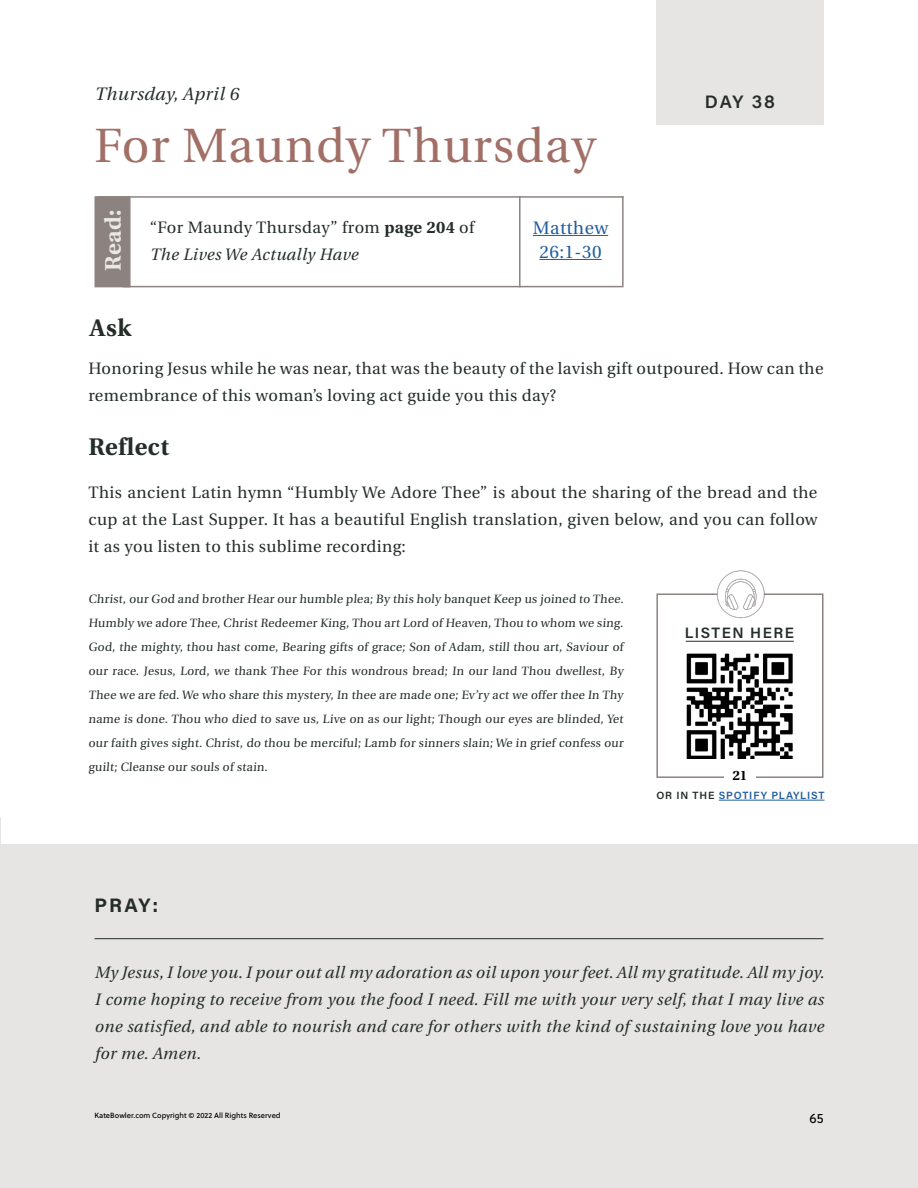
<style>
.page{position:relative;width:918px;height:1188px;background:#fff}
.page>*{position:absolute;margin:0;border:0;box-sizing:border-box;transform-origin:0 0}
.t1{font:48px "Heuristica";letter-spacing:.025em;color:#a26f66}
.t2{font:700 24px "Heuristica";letter-spacing:.025em;color:#242d28}
.t3{font:700 22.5px "Heuristica";color:#eae8e3}
.t4{font:700 19.5px "Acumin Pro";color:#242d28}
.t5{font:italic 18px "Heuristica";letter-spacing:.025em;color:#242d28}
.t6{font:18px/24px "Heuristica";letter-spacing:.025em;color:#215e9e;text-align:center}
.t7{font:600 18px "Acumin Pro";color:#242d28}
.t8{font:16.5px/27px "Heuristica";letter-spacing:.025em;color:#242d28}
.t9{font:italic 16.5px/27px "Heuristica";letter-spacing:.025em;color:#242d28;text-align:justify}
.t10{font:600 15px "Acumin Pro";letter-spacing:.1em;color:#242d28}
.t11{font:700 13.5px "Heuristica";color:#000}
.t12{font:13.5px "Soleil";color:#000}
.t13{font:12px/24px "Heuristica";letter-spacing:.02em;color:#242d28}
.t14{font:600 10.5px "Acumin Pro";letter-spacing:.08em;color:#215e9e}
.t15{font:7.5px "Soleil Bk";color:#000}
.s1{font-weight:700}
.s2{font-style:italic}
.s3{color:#242d28}
</style>
<div class="page">
<hr style="left:0;top:818px;width:1px;height:370px;background:#e7e5e4">
<div style="left:656px;top:0;width:168px;height:124px;background:#e7e5e4"></div>
<div style="left:1px;top:844px;width:917px;height:344px;background:#e7e5e4"></div>
<hr style="left:94px;top:938px;width:730px;height:1px;background:#242d28">
<hr style="left:533px;top:235px;width:75px;height:1px;background:#215e9e">
<hr style="left:539px;top:259px;width:63px;height:1px;background:#215e9e">
<div style="left:94px;top:196px;width:37px;height:91px;background:#8c8381;border:2px solid #8c8381"></div>
<hr style="left:123px;top:286px;width:499px;height:1px;background:#8c8381">
<hr style="left:98px;top:196px;width:526px;height:2px;background:#8d8382">
<hr style="left:519px;top:196px;width:2px;height:91px;background:#8c8381">
<hr style="left:622px;top:196px;width:2px;height:91px;background:#8c8381">
<img style="left:717px;top:570px;width:48px;height:49px">
<img style="left:726px;top:653px;width:28px;height:106px">
<svg style="left:656px;top:593px;width:70px;height:185px"></svg>
<hr style="left:686px;top:641px;width:108px;height:1px;background:#242d28">
<svg style="left:754px;top:593px;width:70px;height:185px"></svg>
<hr style="left:719px;top:800px;width:106px;height:1px;background:#215e9e">
<h3 class="t5" style="left:94px;top:80px;width:146px">Thursday, April 6</h3>
<h1 class="t1" style="left:94px;top:109px;width:503px">For Maundy Thursday</h1>
<h3 class="t3" style="left:95px;top:271px;width:63px;rotate:-90deg">Read:</h3>
<h2 class="t2" style="left:90px;top:308px;width:43px">Ask</h2>
<h3 class="t8" style="left:150px;top:214px;width:326px">“For Maundy Thursday” from <span class="s1">page 204</span> of<br><span class="s2">The Lives We Actually Have</span></h3>
<h3 class="t6" style="left:533px;top:216px;width:77px">Matthew<br>26:1-30</h3>
<h3 class="t7" style="left:705px;top:89px;width:72px">DAY 38</h3>
<h3 class="t8" style="left:88px;top:355px;width:737px">Honoring Jesus while he was near, that was the beauty of the lavish gift outpoured. How can the remembrance of this woman’s loving act guide you this day?</h3>
<h2 class="t2" style="left:88px;top:427px;width:82px">Reflect</h2>
<h3 class="t8" style="left:88px;top:479px;width:731px;text-align:justify">This ancient Latin hymn “Humbly We Adore Thee” is about the sharing of the bread and the cup at the Last Supper. It has a beautiful English translation, given below, and you can follow it as you listen to this sublime recording:</h3>
<p class="t13" style="left:88px;top:587px;width:538px">Christ, our God and brother Hear our humble plea; By this holy banquet Keep us joined to Thee.<br>Humbly we adore Thee, Christ Redeemer King, Thou art Lord of Heaven, Thou to whom we sing.<br>God, the mighty, thou hast come, Bearing gifts of grace; Son of Adam, still thou art, Saviour of our race. Jesus, Lord, we thank Thee For this wondrous bread; In our land Thou dwellest, By Thee we are fed. We who share this mystery, In thee are made one; Ev’ry act we offer thee In Thy name is done. Thou who died to save us, Live on as our light; Though our eyes are blinded, Yet our faith gives sight. Christ, do thou be merciful; Lamb for sinners slain; We in grief confess our guilt; Cleanse our souls of stain.</p>
<p class="t10" style="left:685px;top:622px;width:111px">LISTEN HERE</p>
<p class="t11" style="left:732px;top:765px;width:17px">21</p>
<h3 class="t4" style="left:94px;top:892px;width:65px">PRAY:</h3>
<p class="t14" style="left:656px;top:788px;width:170px"><span class="s3">OR IN THE</span> SPOTIFY PLAYLIST</p>
<p class="t9" style="left:94px;top:958px;width:731px">My Jesus, I love you. I pour out all my adoration as oil upon your feet. All my gratitude. All my joy.<br>I come hoping to receive from you the food I need. Fill me with your very self, that I may live as one satisfied, and able to nourish and care for others with the kind of sustaining love you have for me. Amen.</p>
<p class="t15" style="left:94px;top:1110px;width:188px">KateBowler.com Copyright © 2022 All Rights Reserved</p>
<p class="t12" style="left:810px;top:1108px;width:15px">65</p>
</div>
